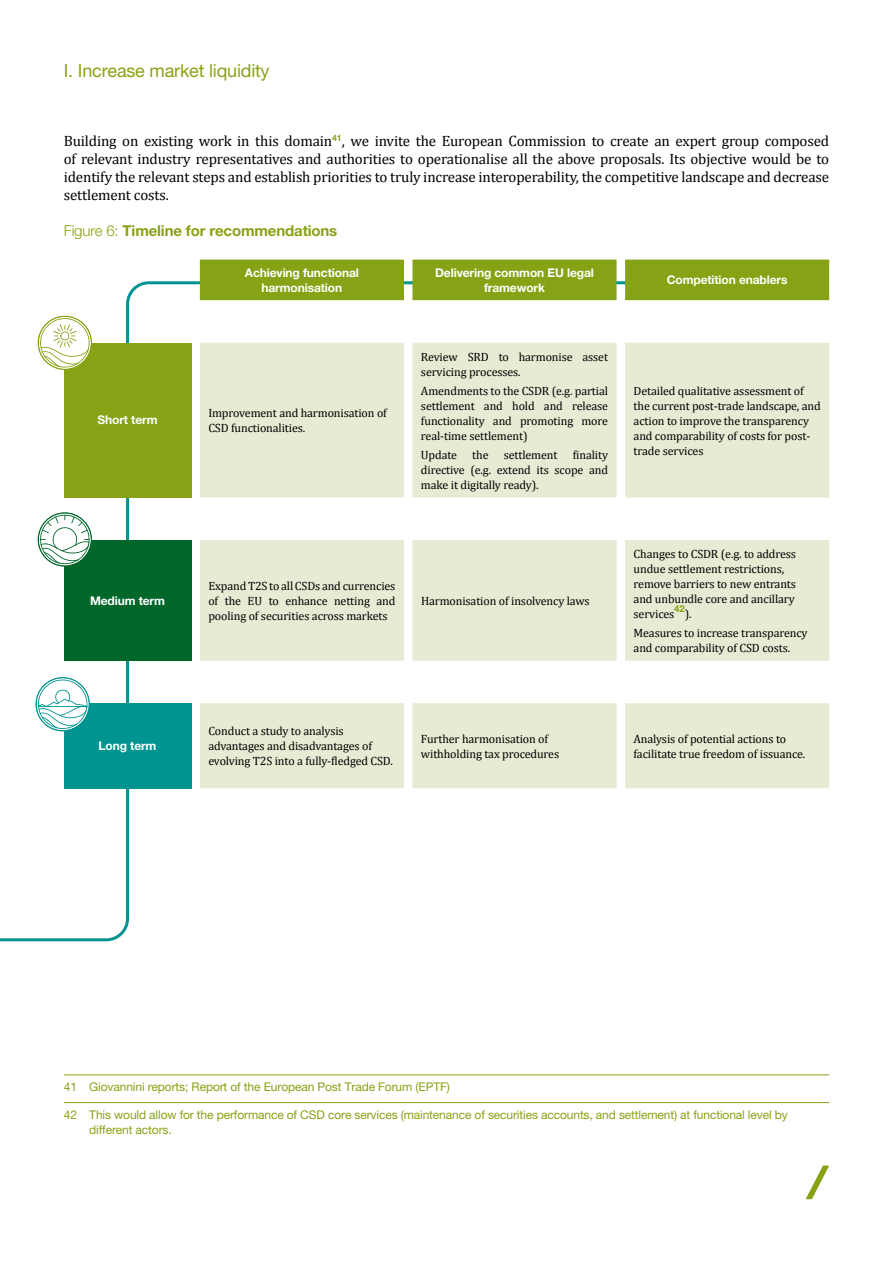
<style>
.page{position:relative;width:893px;height:1263px;background:#fff}
.page>*{position:absolute;margin:0;border:0;box-sizing:border-box;transform-origin:0 0}
.t1{font:18px "Helvetica Neue LT Pro";letter-spacing:-.01em;color:#86a315}
.t2{font:15px/18px "Cambria";letter-spacing:-.01em;color:#000;text-align:justify}
.t3{font:700 15px "Helvetica Neue LT Pro";letter-spacing:-.01em;color:#86a315}
.t4{font:12px/15px "Cambria";letter-spacing:-.01em;color:#000}
.t5{font:12px/15px "Helvetica Neue LT Pro";letter-spacing:-.01em;color:#86a315}
.t6{font:700 12px/15px "Helvetica Neue LT Pro";letter-spacing:-.01em;color:#fff;text-align:center}
.t7{font:700 9.6px "Helvetica Neue LT Pro";color:#86a315}
.s1{font-weight:300}
</style>
<div class="page">
<svg style="left:0;top:280px;width:739px;height:662px"></svg>
<svg style="left:806px;top:1165px;width:23px;height:34px"></svg>
<div style="left:200px;top:260px;width:629px;height:40px;background:#86a315"></div>
<div style="left:64px;top:343px;width:127px;height:155px;background:#86a315"></div>
<svg style="left:200px;top:343px;width:629px;height:445px;fill:#e6ebd3"></svg>
<div style="left:64px;top:540px;width:127px;height:121px;background:#00672b"></div>
<div style="left:64px;top:703px;width:127px;height:85px;background:#009490"></div>
<hr style="left:64px;top:1074px;width:765px;height:1px;background:#86a315">
<hr style="left:64px;top:1102px;width:765px;height:1px;background:#86a315">
<svg style="left:38px;top:512px;width:54px;height:55px"></svg>
<div style="left:38px;top:512px;width:54px;height:55px;border:1px solid #00672b;border-radius:50%"></div>
<svg style="left:38px;top:316px;width:54px;height:54px"></svg>
<div style="left:38px;top:316px;width:54px;height:54px;border:1px solid #86a315;border-radius:50%"></div>
<svg style="left:36px;top:677px;width:54px;height:54px"></svg>
<div style="left:36px;top:677px;width:54px;height:54px;border:1px solid #009490;border-radius:50%"></div>
<h1 class="t1" style="left:64px;top:59px;width:207px">I. Increase market liquidity</h1>
<p class="t2" style="left:64px;top:131px;width:767px">Building on existing work in this domain<sup>41</sup>, we invite the European Commission to create an expert group composed of relevant industry representatives and authorities to operationalise all the above proposals. Its objective would be to identify the relevant steps and establish priorities to truly increase interoperability, the competitive landscape and decrease settlement costs.</p>
<p class="t3" style="left:64px;top:221px;width:275px"><span class="s1">Figure 6:</span> Timeline for recommendations</p>
<p class="t6" style="left:245px;top:265px;width:115px">Achieving functional harmonisation</p>
<p class="t6" style="left:435px;top:265px;width:160px">Delivering common EU legal framework</p>
<p class="t6" style="left:667px;top:272px;width:122px">Competition enablers</p>
<p class="t6" style="left:98px;top:412px;width:62px">Short term</p>
<p class="t4" style="left:208px;top:406px;width:180px">Improvement and harmonisation of<br>CSD functionalities.</p>
<p class="t6" style="left:90px;top:593px;width:76px">Medium term</p>
<p class="t4" style="left:208px;top:578px;width:189px;text-align:justify">Expand T2S to all CSDs and currencies of the EU to enhance netting and pooling of securities across markets</p>
<p class="t4" style="left:421px;top:349px;width:189px">Review SRD to harmonise asset servicing processes.</p>
<p class="t4" style="left:421px;top:383px;width:189px;text-align:justify">Amendments to the CSDR (e.g. partial settlement and hold and release functionality and promoting more real-time settlement)</p>
<p class="t4" style="left:421px;top:447px;width:38px">Update</p>
<p class="t4" style="left:472px;top:447px;width:18px">the</p>
<p class="t4" style="left:504px;top:447px;width:55px">settlement</p>
<p class="t4" style="left:421px;top:447px;width:189px;text-align:justify;text-indent:152px">finality directive (e.g. extend its scope and make it digitally ready).</p>
<p class="t4" style="left:421px;top:593px;width:170px">Harmonisation of insolvency laws</p>
<p class="t4" style="left:634px;top:383px;width:189px">Detailed qualitative assessment of the current post-trade landscape, and action to improve the transparency and comparability of costs for post&shy;trade services</p>
<p class="t4" style="left:634px;top:546px;width:164px">Changes to CSDR (e.g. to address undue settlement restrictions, remove barriers to new entrants and unbundle core and ancillary services</p>
<p class="t7" style="left:674px;top:603px;width:12px">42</p>
<p class="t4" style="left:634px;top:604px;width:176px;line-height:19.2px;text-indent:51px">).<br>Measures to increase transparency</p>
<p class="t4" style="left:634px;top:640px;width:158px">and comparability of CSD costs.</p>
<p class="t6" style="left:99px;top:738px;width:59px">Long term</p>
<p class="t4" style="left:208px;top:724px;width:186px">Conduct a study to analysis advantages and disadvantages of evolving T2S into a fully-fledged CSD.</p>
<p class="t4" style="left:421px;top:731px;width:140px">Further harmonisation of withholding tax procedures</p>
<p class="t4" style="left:634px;top:731px;width:173px">Analysis of potential actions to facilitate true freedom of issuance.</p>
<p class="t5" style="left:64px;top:1079px;width:388px">41 Giovannini reports; Report of the European Post Trade Forum (EPTF)</p>
<p class="t5" style="left:89px;top:1107px;width:700px;text-indent:-26px">42 This would allow for the performance of CSD core services (maintenance of securities accounts, and settlement) at functional level by different actors.</p>
</div>
